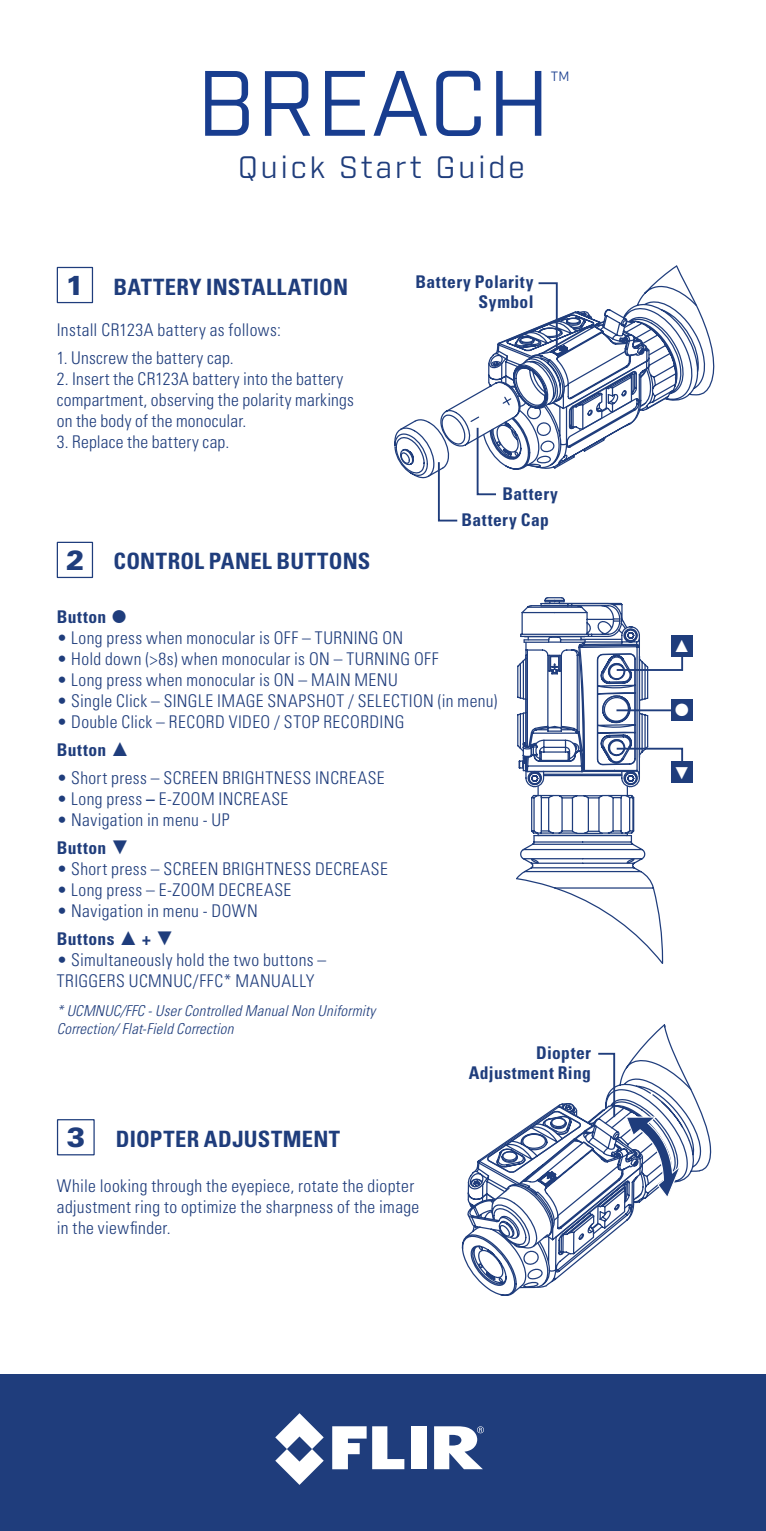
<style>
.page{position:relative;width:766px;height:1531px;background:#fff}
.page>*{position:absolute;margin:0;border:0;box-sizing:border-box;transform-origin:0 0}
.t1{font:90px "Industry";letter-spacing:.01em;color:#183d8f}
.t2{font:30px "Industry";letter-spacing:.1em;color:#1f3d7c}
.Text{font:29px "Arial";color:#fff}
.Tab_txt{font:900 27.5px "Univers LT Std";color:#1f3d7c}
.Tab_txt-2{font:700 condensed 22.5px "Univers LT Std";letter-spacing:.01em;color:#1f3d7c}
.Tab_txt-3{font:300 condensed 17.5px/21px "Univers LT Std";letter-spacing:.02em;color:#1f3d7c}
.Tab_txt-4{font:700 condensed 17.5px/20px "Univers LT Std";letter-spacing:.03em;color:#1f3d7c;text-align:right}
.Text-2{font:17.5px "Arial";color:#fff}
.Tab_txt-5{font:italic 300 condensed 15px/18px "Univers LT Std";letter-spacing:.01em;color:#1f3d7c}
.t3{font:13px "Industry";color:#183d8f}
.s1{font-family:"Arial";font-weight:400;font-stretch:normal;font-size:30px}
.s2{font-family:"Arial";font-weight:400;font-stretch:normal;font-size:20px}
.s3{font-weight:700}
</style>
<div class="page">
<div style="left:0;top:1374px;width:765px;height:157px;background:#1f3d7c"></div>
<svg style="left:332px;top:1426px;width:34px;height:43px"></svg>
<svg style="left:372px;top:1426px;width:32px;height:43px"></svg>
<div style="left:411px;top:1426px;width:15px;height:43px;background:#fff"></div>
<svg style="left:275px;top:1413px;width:48px;height:72px"></svg>
<svg style="left:434px;top:1426px;width:50px;height:43px"></svg>
<div style="left:57px;top:267px;width:36px;height:36px;border:1px solid #1f3d7c"></div>
<div style="left:57px;top:542px;width:36px;height:36px;border:1px solid #1f3d7c"></div>
<svg style="left:637px;top:1024px;width:74px;height:157px"></svg>
<svg style="left:461px;top:1052px;width:220px;height:244px"></svg>
<div style="left:57px;top:1119px;width:38px;height:36px;border:1px solid #1f3d7c"></div>
<svg style="left:394px;top:265px;width:320px;height:257px"></svg>
<div style="left:671px;top:699px;width:21px;height:21px;background:#1f3d7c"></div>
<div style="left:671px;top:635px;width:21px;height:22px;background:#1f3d7c"></div>
<div style="left:671px;top:762px;width:21px;height:21px;background:#1f3d7c"></div>
<svg style="left:516px;top:597px;width:148px;height:367px"></svg>
<svg style="left:524px;top:624px;width:159px;height:211px"></svg>
<p class="t1" style="left:196px;top:50px;width:355px">BREACH</p>
<p class="t3" style="left:550px;top:68px;width:20px">TM</p>
<p class="t2" style="left:238px;top:149px;width:288px">Quick Start Guide</p>
<p class="Tab_txt" style="left:66px;top:268px;width:20px">1</p>
<p class="Tab_txt-2" style="left:113px;top:273px;width:236px">BATTERY INSTALLATION</p>
<p class="Tab_txt-3" style="left:57px;top:320px;width:226px">Install CR123A battery as follows:</p>
<p class="Tab_txt-3" style="left:57px;top:348px;width:178px">1. Unscrew the battery cap.</p>
<p class="Tab_txt-3" style="left:57px;top:369px;width:298px">2. Insert the CR123A battery into the battery compartment, observing the polarity markings on the body of the monocular.</p>
<p class="Tab_txt-3" style="left:57px;top:432px;width:174px">3. Replace the battery cap.</p>
<p class="Tab_txt" style="left:66px;top:543px;width:20px">2</p>
<p class="Tab_txt-2" style="left:113px;top:548px;width:258px">CONTROL PANEL BUTTONS</p>
<p class="Tab_txt-4" style="left:415px;top:272px;width:119px">Battery Polarity<br>Symbol</p>
<p class="Tab_txt-4" style="left:502px;top:484px;width:57px">Battery</p>
<p class="Tab_txt-4" style="left:461px;top:510px;width:89px">Battery Cap</p>
<p class="Tab_txt-4" style="left:57px;top:607px;width:73px">Button <span class="s1">●</span></p>
<p class="Tab_txt-3" style="left:57px;top:627px;width:348px">• Long press when monocular is OFF – TURNING ON</p>
<p class="Tab_txt-3" style="left:57px;top:648px;width:383px">• Hold down (&gt;8s) when monocular is ON – TURNING OFF</p>
<p class="Tab_txt-3" style="left:57px;top:669px;width:342px">• Long press when monocular is ON – MAIN MENU</p>
<p class="Tab_txt-3" style="left:57px;top:690px;width:442px">• Single Click – SINGLE IMAGE SNAPSHOT / SELECTION (in menu)</p>
<p class="Tab_txt-3" style="left:57px;top:711px;width:349px">• Double Click – RECORD VIDEO / STOP RECORDING</p>
<p class="Tab_txt-4" style="left:57px;top:740px;width:75px">Button <span class="s2">▲</span></p>
<p class="Tab_txt-3" style="left:57px;top:767px;width:329px">• Short press – SCREEN BRIGHTNESS INCREASE</p>
<p class="Tab_txt-3" style="left:57px;top:788px;width:233px">• Long press <span class="s3">–</span> E-ZOOM INCREASE</p>
<p class="Tab_txt-3" style="left:57px;top:809px;width:174px">• Navigation in menu - UP</p>
<p class="Tab_txt-4" style="left:57px;top:838px;width:75px">Button <span class="s2">▼</span></p>
<p class="Tab_txt-3" style="left:57px;top:859px;width:332px">• Short press – SCREEN BRIGHTNESS DECREASE</p>
<p class="Tab_txt-3" style="left:57px;top:880px;width:236px">• Long press – E-ZOOM DECREASE</p>
<p class="Tab_txt-3" style="left:57px;top:901px;width:203px">• Navigation in menu - DOWN</p>
<p class="Tab_txt-4" style="left:57px;top:929px;width:119px">Buttons <span class="s2">▲</span> + <span class="s2">▼</span></p>
<p class="Tab_txt-3" style="left:57px;top:950px;width:271px">• Simultaneously hold the two buttons –<br>TRIGGERS UCMNUC/FFC* MANUALLY</p>
<p class="Tab_txt-5" style="left:57px;top:1002px;width:320px">* UCMNUC/FFC - User Controlled Manual Non Uniformity<br>Correction/ Flat-Field Correction</p>
<p class="Tab_txt" style="left:67px;top:1120px;width:20px">3</p>
<p class="Tab_txt-2" style="left:116px;top:1125px;width:226px">DIOPTER ADJUSTMENT</p>
<p class="Tab_txt-3" style="left:57px;top:1175px;width:364px">While looking through the eyepiece, rotate the diopter adjustment ring to optimize the sharpness of the image in the viewfinder.</p>
<p class="Tab_txt-4" style="left:468px;top:1043px;width:124px">Diopter<br>Adjustment Ring</p>
<p class="Text-2" style="left:673px;top:635px;width:19px">▲</p>
<p class="Text" style="left:673px;top:689px;width:19px">●</p>
<p class="Text-2" style="left:673px;top:761px;width:19px">▼</p>
</div>
